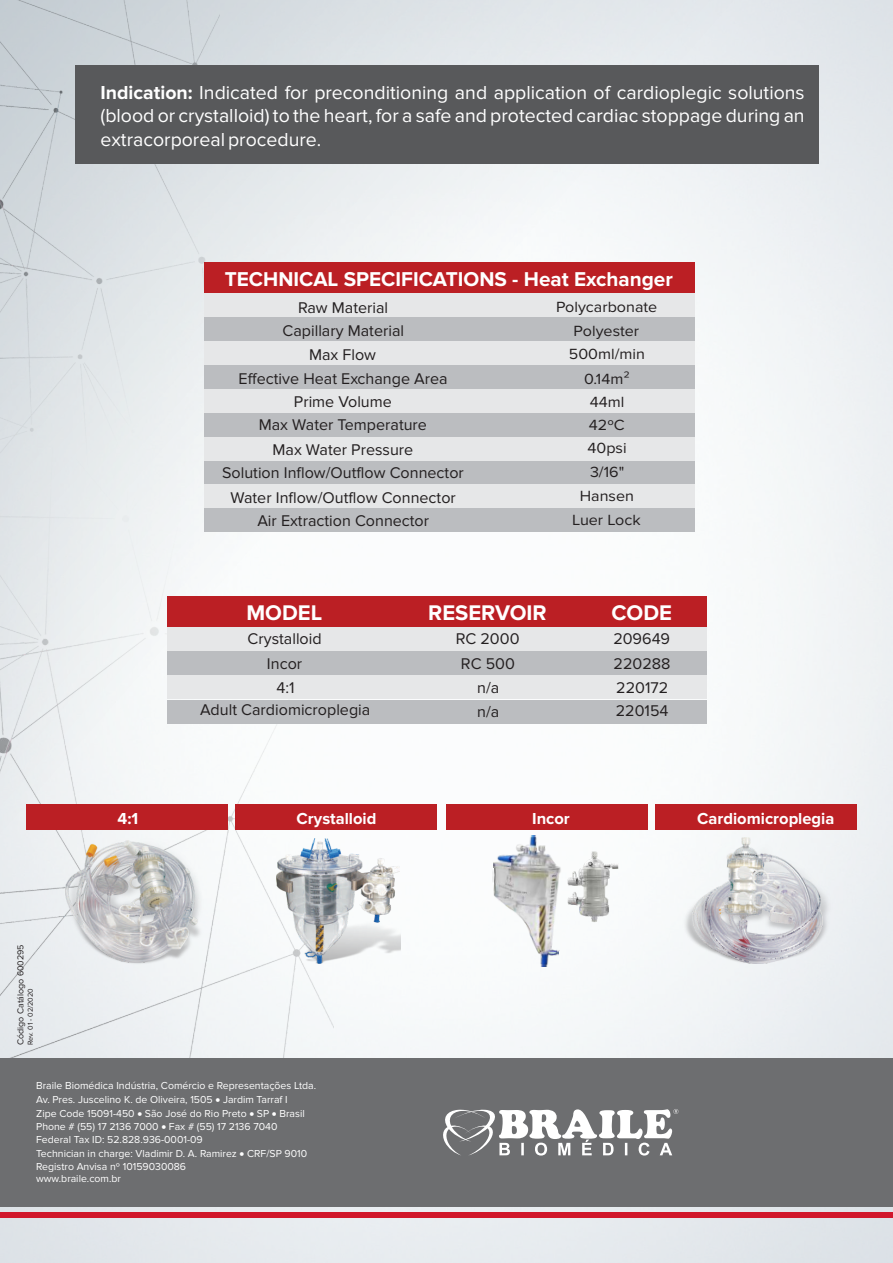
<style>
.page{position:relative;width:893px;height:1263px;background:#fff}
.page>*{position:absolute;margin:0;border:0;box-sizing:border-box;transform-origin:0 0}
.t1{font:700 22.05px "Proxima Nova";color:#fff}
.t2{font:700 20.7px "Proxima Nova";color:#fff}
.t3{font:19.5px/23.7px "Proxima Nova";color:#fff;text-align:justify}
.t4{font:700 16.5px "Proxima Nova";color:#fff}
.t5{font:16.05px/24.8px "Proxima Nova";color:#231f20;text-align:center}
.t6{font:15.3px/22.8px "Proxima Nova";color:#231f20;text-align:center;scale:1.05 1}
.t7{font:10.5px/13.4px "Proxima Nova";color:#fff}
.t8{font:9px "Proxima Nova";color:#231f20}
.t9{font:7.35px "Proxima Nova";color:#231f20}
.s1{font-weight:700}
</style>
<div class="page">
<img style="left:0;top:973px;width:333px;height:85px">
<img style="left:0;top:0;width:884px;height:973px">
<div style="left:0;top:1058px;width:893px;height:148px;background:#6d6e70"></div>
<div style="left:0;top:1212px;width:893px;height:6px;background:#d1172b"></div>
<svg style="left:443px;top:1109px;width:235px;height:46px"></svg>
<div style="left:27px;top:804px;width:201px;height:26px;background:#bb1f24"></div>
<div style="left:236px;top:804px;width:201px;height:26px;background:#bb1f24"></div>
<div style="left:446px;top:804px;width:202px;height:26px;background:#bb1f24"></div>
<div style="left:656px;top:804px;width:201px;height:26px;background:#bb1f24"></div>
<div style="left:167px;top:596px;width:539px;height:31px;background:#bb1f24"></div>
<div style="left:167px;top:700px;width:540px;height:24px;background:#bbbdc0"></div>
<div style="left:167px;top:627px;width:539px;height:24px;background:#e6e7e8"></div>
<div style="left:167px;top:651px;width:540px;height:24px;background:#bbbdc0"></div>
<div style="left:167px;top:675px;width:540px;height:24px;background:#e6e7e8"></div>
<div style="left:204px;top:293px;width:491px;height:24px;background:#e6e7e8"></div>
<div style="left:204px;top:317px;width:491px;height:24px;background:#bbbdc0"></div>
<div style="left:204px;top:341px;width:491px;height:24px;background:#e6e7e8"></div>
<div style="left:204px;top:365px;width:491px;height:24px;background:#bbbdc0"></div>
<div style="left:204px;top:389px;width:491px;height:24px;background:#e6e7e8"></div>
<div style="left:204px;top:413px;width:491px;height:24px;background:#bbbdc0"></div>
<div style="left:204px;top:437px;width:491px;height:24px;background:#e6e7e8"></div>
<div style="left:204px;top:461px;width:491px;height:24px;background:#bbbdc0"></div>
<div style="left:204px;top:484px;width:491px;height:24px;background:#e6e7e8"></div>
<div style="left:204px;top:508px;width:491px;height:24px;background:#bbbdc0"></div>
<div style="left:204px;top:262px;width:491px;height:31px;background:#bb1f24"></div>
<div style="left:75px;top:66px;width:743px;height:98px;background:#58595b"></div>
<img style="left:66px;top:838px;width:138px;height:127px">
<img style="left:66px;top:840px;width:132px;height:122px">
<img style="left:304px;top:922px;width:97px;height:42px">
<img style="left:276px;top:838px;width:123px;height:125px">
<img style="left:682px;top:844px;width:151px;height:120px">
<img style="left:692px;top:837px;width:130px;height:126px">
<img style="left:487px;top:834px;width:79px;height:132px">
<img style="left:566px;top:850px;width:52px;height:72px">
<h3 class="t3" style="left:101px;top:81px;width:706px"><span class="s1">Indication:</span> Indicated for preconditioning and application of cardioplegic solutions (blood or crystalloid) to the heart, for a safe and protected cardiac stoppage during an extracorporeal procedure.</h3>
<h2 class="t2" style="left:225px;top:270px;width:450px">TECHNICAL SPECIFICATIONS - Heat Exchanger</h2>
<h3 class="t5" style="left:239px;top:296px;width:211px;line-height:23.9px">Raw Material<br>Capillary Material<br>Max Flow<br>Effective Heat Exchange Area</h3>
<h3 class="t5" style="left:259px;top:391px;width:170px;line-height:22.8px">Prime Volume<br>Max Water Temperature</h3>
<h3 class="t5" style="left:222px;top:438px;width:243px;line-height:23.7px">Max Water Pressure<br>Solution Inflow/Outflow Connector<br>Water Inflow/Outflow Connector<br>Air Extraction Connector</h3>
<h3 class="t6" style="left:556px;top:296px;width:98px;line-height:23.5px">Polycarbonate<br>Polyester<br>500ml/min</h3>
<h3 class="t6" style="left:584px;top:368px;width:45px;text-align:left">0.14m²<br>44ml<br>42ºC<br>40psi</h3>
<h3 class="t6" style="left:572px;top:461px;width:67px;line-height:23.9px">3/16"<br>Hansen<br>Luer Lock</h3>
<h1 class="t1" style="left:246px;top:602px;width:77px">MODEL</h1>
<h1 class="t1" style="left:428px;top:602px;width:120px">RESERVOIR</h1>
<h1 class="t1" style="left:611px;top:602px;width:62px">CODE</h1>
<h3 class="t5" style="left:248px;top:627px;width:76px">Crystalloid</h3>
<h3 class="t5" style="left:456px;top:627px;width:65px">RC 2000</h3>
<h3 class="t5" style="left:613px;top:627px;width:59px;text-align:justify">209649<br>220288<br>220172</h3>
<h3 class="t5" style="left:616px;top:699px;width:54px">220154</h3>
<h3 class="t5" style="left:461px;top:652px;width:56px;line-height:24.3px">RC 500 n/a<br>n/a</h3>
<h3 class="t5" style="left:267px;top:651px;width:37px">Incor<br>4:1</h3>
<h3 class="t5" style="left:200px;top:698px;width:172px">Adult Cardiomicroplegia</h3>
<p class="t8" style="left:16px;top:1045px;width:102px;rotate:-90deg">Código Catálogo 600295</p>
<p class="t9" style="left:27px;top:1045px;width:58px;rotate:-90deg">Rev. 01 - 02/2020</p>
<h3 class="t4" style="left:118px;top:811px;width:22px">4:1</h3>
<h3 class="t4" style="left:297px;top:811px;width:81px">Crystalloid</h3>
<h3 class="t4" style="left:532px;top:811px;width:39px">Incor</h3>
<h3 class="t4" style="left:697px;top:811px;width:139px">Cardiomicroplegia</h3>
<p class="t7" style="left:36px;top:1079px;width:281px">Braile Biomédica Indústria, Comércio e Representações Ltda.<br>Av. Pres. Juscelino K. de Oliveira, 1505 • Jardim Tarraf I<br>Zipe Code 15091-450 • São José do Rio Preto • SP • Brasil Phone # (55) 17 2136 7000 • Fax # (55) 17 2136 7040<br>Federal Tax ID: 52.828.936-0001-09<br>Technician in charge: Vladimir D. A. Ramirez • CRF/SP 9010<br>Registro Anvisa nº 10159030086<br>www.braile.com.br</p>
</div>
